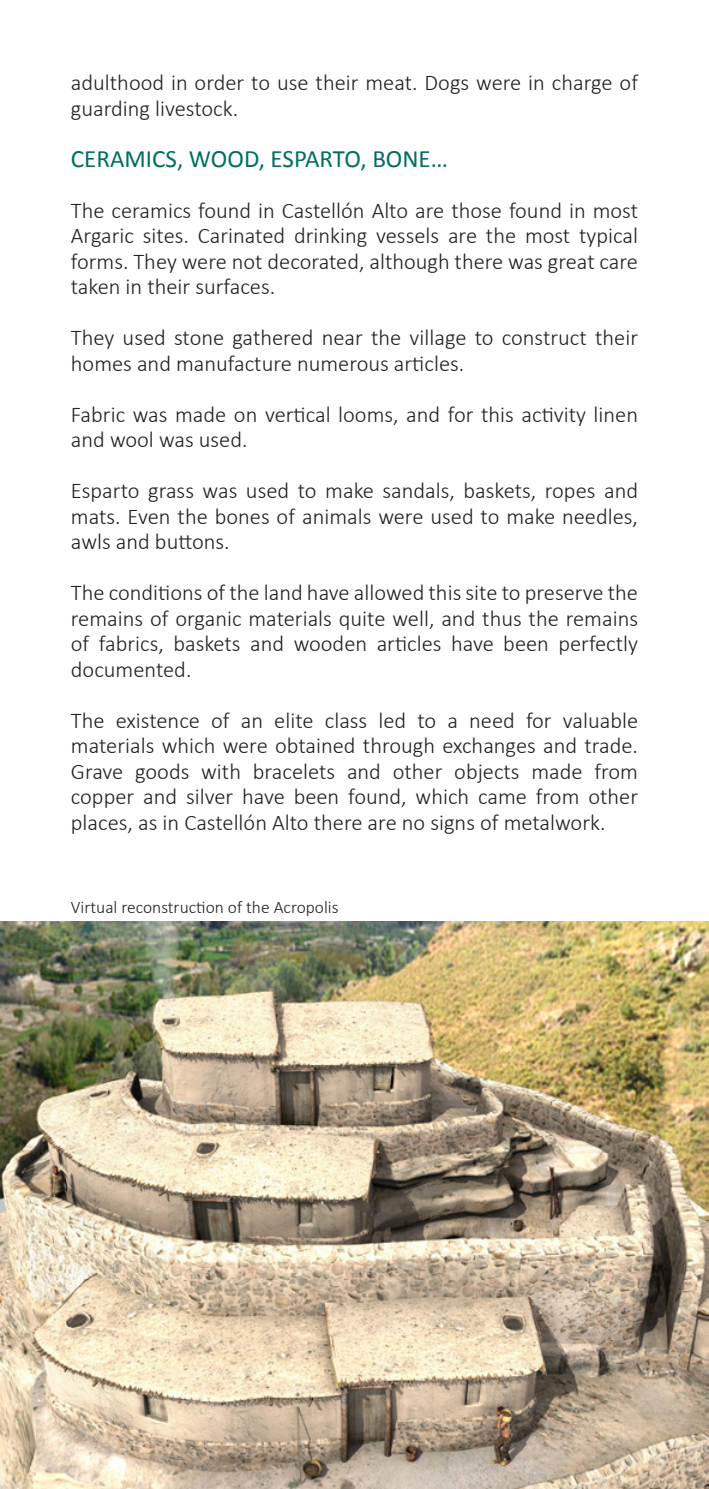
<style>
.page{position:relative;width:709px;height:1489px;background:#fff}
.page>*{position:absolute;margin:0;border:0;box-sizing:border-box;transform-origin:0 0}
.Epígrafe{font:25px "Calibri";color:#006e63}
.Principal{font:300 22.5px/25.5px "Calibri";color:#231f20;text-align:justify}
.Pie_de_foto{font:300 17.5px "Calibri";color:#231f20}
</style>
<div class="page">
<img style="left:0;top:921px;width:709px;height:567px">
<p class="Principal" style="left:71px;top:70px;width:568px">adulthood in order to use their meat. Dogs were in charge of guarding livestock.</p>
<p class="Epígrafe" style="left:71px;top:143px;width:379px">CERAMICS, WOOD, ESPARTO, BONE…</p>
<p class="Principal" style="left:71px;top:197px;width:568px">The ceramics found in Castellón Alto are those found in most Argaric sites. Carinated drinking vessels are the most typical forms. They were not decorated, although there was great care taken in their surfaces.</p>
<p class="Principal" style="left:71px;top:325px;width:568px">They used stone gathered near the village to construct their homes and manufacture numerous articles.</p>
<p class="Principal" style="left:71px;top:401px;width:568px">Fabric was made on vertical looms, and for this activity linen and wool was used.</p>
<p class="Principal" style="left:71px;top:478px;width:568px">Esparto grass was used to make sandals, baskets, ropes and mats. Even the bones of animals were used to make needles, awls and buttons.</p>
<p class="Principal" style="left:71px;top:580px;width:568px">The conditions of the land have allowed this site to preserve the remains of organic materials quite well, and thus the remains of fabrics, baskets and wooden articles have been perfectly documented.</p>
<p class="Principal" style="left:71px;top:707px;width:568px">The existence of an elite class led to a need for valuable materials which were obtained through exchanges and trade.<br>Grave goods with bracelets and other objects made from copper and silver have been found, which came from other places, as in Castellón Alto there are no signs of metalwork.</p>
<p class="Pie_de_foto" style="left:71px;top:896px;width:269px">Virtual reconstruction of the Acropolis</p>
</div>
